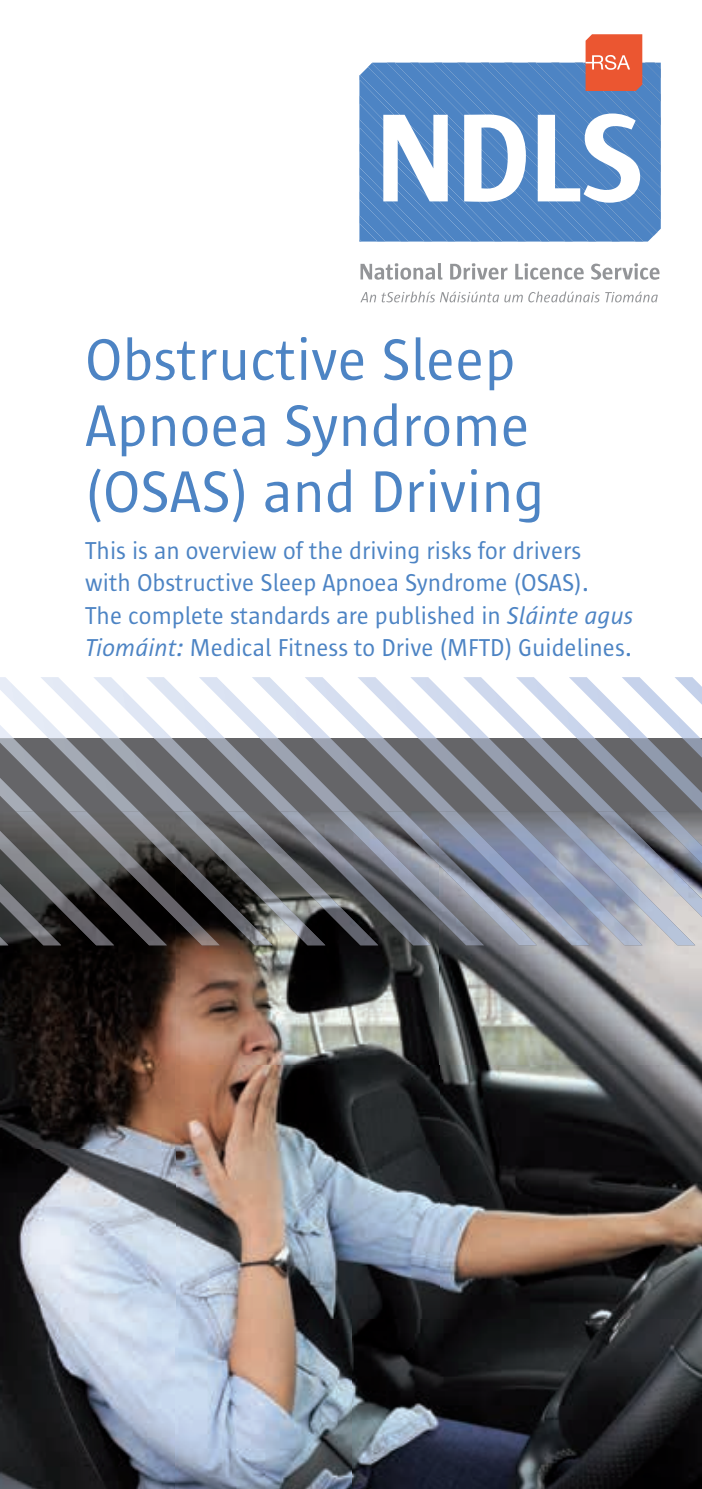
<style>
.page{position:relative;width:702px;height:1489px;background:#fff}
.page>*{position:absolute;margin:0;border:0;box-sizing:border-box;transform-origin:0 0}
.t1{font:700 128.25px "Sun";color:#fff}
.t2{font:60px/66px "Sun Sans";color:#4d84c4}
.t3{font:25px/32.5px "Sun Sans";color:#4d84c4}
.s1{font-style:italic}
</style>
<div class="page">
<img style="left:0;top:916px;width:702px;height:572px">
<svg style="left:359px;top:34px;width:301px;height:207px;background:#6b91c4"></svg>
<svg style="left:360px;top:263px;width:82px;height:17px"></svg>
<svg style="left:450px;top:263px;width:57px;height:17px"></svg>
<svg style="left:515px;top:263px;width:69px;height:17px"></svg>
<svg style="left:591px;top:263px;width:68px;height:17px"></svg>
<svg style="left:360px;top:291px;width:239px;height:11px"></svg>
<svg style="left:605px;top:291px;width:52px;height:11px"></svg>
<img style="left:695px;top:811px;width:7px;height:105px">
<img style="left:642px;top:811px;width:53px;height:134px">
<img style="left:589px;top:811px;width:53px;height:134px">
<img style="left:536px;top:811px;width:53px;height:134px">
<img style="left:484px;top:811px;width:52px;height:134px">
<img style="left:431px;top:811px;width:53px;height:134px">
<img style="left:378px;top:811px;width:53px;height:134px">
<img style="left:325px;top:811px;width:53px;height:134px">
<img style="left:272px;top:811px;width:53px;height:134px">
<img style="left:220px;top:811px;width:52px;height:134px">
<img style="left:167px;top:811px;width:53px;height:134px">
<svg style="left:0;top:677px;width:702px;height:134px"></svg>
<img style="left:0;top:811px;width:167px;height:134px">
<h1 class="t1" style="left:374px;top:88px;width:271px">NDLS</h1>
<h2 class="t2" style="left:85px;top:328px;width:461px">Obstructive Sleep<br>Apnoea Syndrome (OSAS) and Driving</h2>
<p class="t3" style="left:85px;top:534px;width:550px">This is an overview of the driving risks for drivers with Obstructive Sleep Apnoea Syndrome (OSAS).<br>The complete standards are published in <span class="s1">Sláinte agus Tiomáint:</span> Medical Fitness to Drive (MFTD) Guidelines.</p>
</div>
